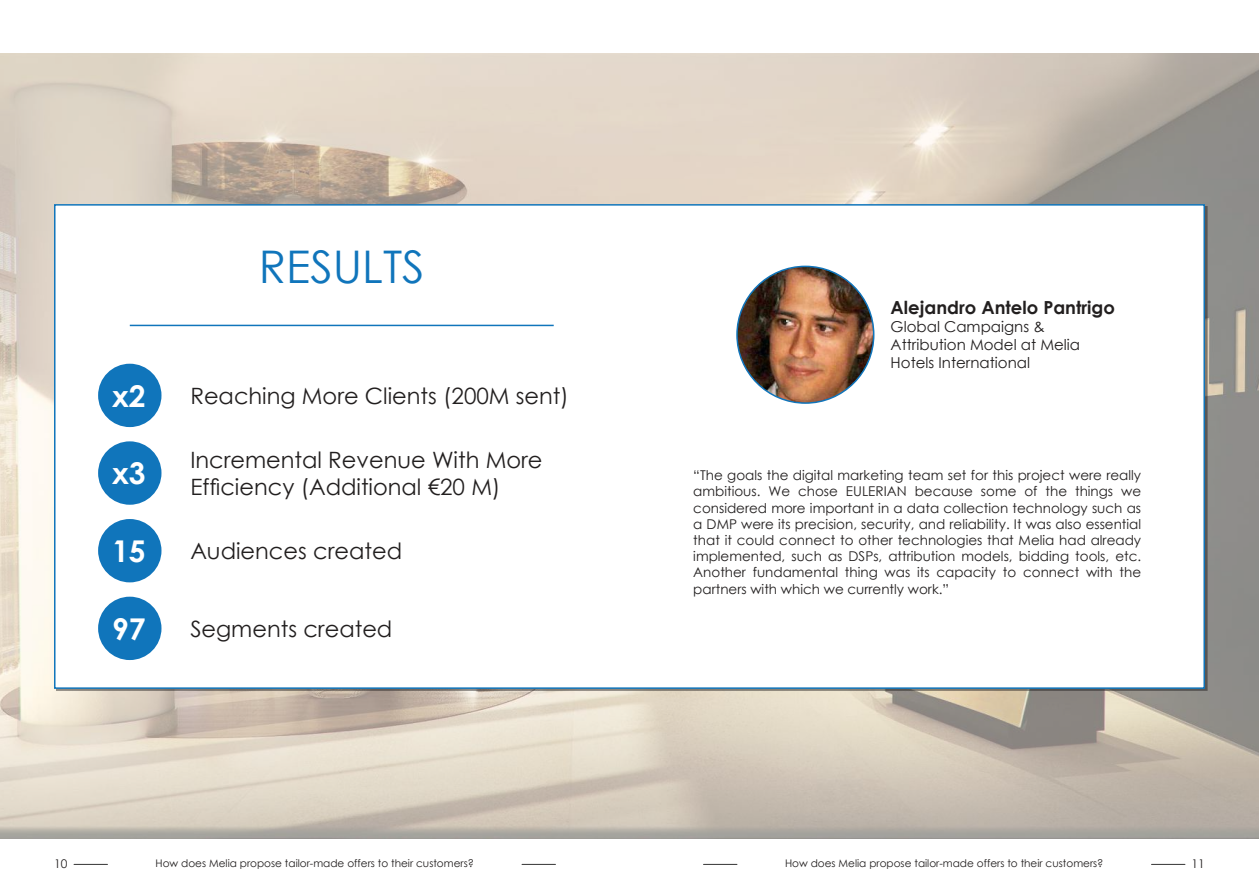
<style>
.page{position:relative;width:1259px;height:893px;background:#fff}
.page>*{position:absolute;margin:0;border:0;box-sizing:border-box;transform-origin:0 0}
.t1{font:45px "Century Gothic";color:#1075bb}
.t2{font:700 30px "Century Gothic";color:#fff}
.t3{font:22.5px/27px "Century Gothic";color:#221f1f}
.t4{font:700 18px "Century Gothic";color:#221f1f}
.t5{font:15px/18px "Century Gothic";color:#221f1f}
.t6{font:13.5px/16.2px "Century Gothic";color:#221f1f;text-align:justify}
.t7{font:12px "Century Gothic";color:#221f1f}
.t8{font:10.5px "Century Gothic";color:#221f1f}
</style>
<div class="page">
<hr style="left:74px;top:864px;width:33px;height:1px;background:#333">
<hr style="left:703px;top:864px;width:34px;height:1px;background:#333">
<hr style="left:522px;top:864px;width:33px;height:1px;background:#333">
<hr style="left:1151px;top:864px;width:34px;height:1px;background:#333">
<img style="left:0;top:54px;width:1259px;height:785px">
<div style="left:54px;top:204px;width:1151px;height:485px;background:#fff;border:2px solid #1075bb"></div>
<hr style="left:130px;top:325px;width:424px;height:1px;background:#1075bb">
<div style="left:98px;top:364px;width:63px;height:63px;background:#1075bb;border-radius:50%"></div>
<div style="left:98px;top:441px;width:63px;height:64px;background:#1075bb;border-radius:50%"></div>
<div style="left:98px;top:519px;width:63px;height:63px;background:#1075bb;border-radius:50%"></div>
<div style="left:98px;top:597px;width:63px;height:63px;background:#1075bb;border-radius:50%"></div>
<img style="left:737px;top:266px;width:136px;height:137px;border-radius:68px">
<h1 class="t1" style="left:259px;top:249px;width:167px">RESULTS</h1>
<h3 class="t4" style="left:890px;top:301px;width:226px">Alejandro Antelo Pantrigo</h3>
<p class="t5" style="left:890px;top:319px;width:191px">Global Campaigns &amp;<br>Attribution Model at Melia<br>Hotels International</p>
<h2 class="t2" style="left:112px;top:384px;width:35px">x2</h2>
<h3 class="t3" style="left:190px;top:384px;width:380px">Reaching More Clients (200M sent)</h3>
<h2 class="t2" style="left:112px;top:462px;width:35px">x3</h2>
<h2 class="t2" style="left:112px;top:539px;width:35px">15</h2>
<h3 class="t3" style="left:190px;top:448px;width:354px">Incremental Revenue With More<br>Efficiency (Additional €20 M)</h3>
<h3 class="t3" style="left:190px;top:539px;width:213px">Audiences created</h3>
<p class="t6" style="left:693px;top:468px;width:449px">“The goals the digital marketing team set for this project were really ambitious. We chose EULERIAN because some of the things we considered more important in a data collection technology such as a DMP were its precision, security, and reliability. It was also essential that it could connect to other technologies that Melia had already implemented, such as DSPs, attribution models, bidding tools, etc.<br>Another fundamental thing was its capacity to connect with the partners with which we currently work.”</p>
<h2 class="t2" style="left:112px;top:617px;width:35px">97</h2>
<h3 class="t3" style="left:190px;top:617px;width:204px">Segments created</h3>
<p class="t7" style="left:54px;top:859px;width:15px">10</p>
<p class="t8" style="left:156px;top:859px;width:320px">How does Melia propose tailor-made offers to their customers?</p>
<p class="t8" style="left:785px;top:859px;width:320px">How does Melia propose tailor-made offers to their customers?</p>
<p class="t7" style="left:1191px;top:859px;width:15px">11</p>
</div>
